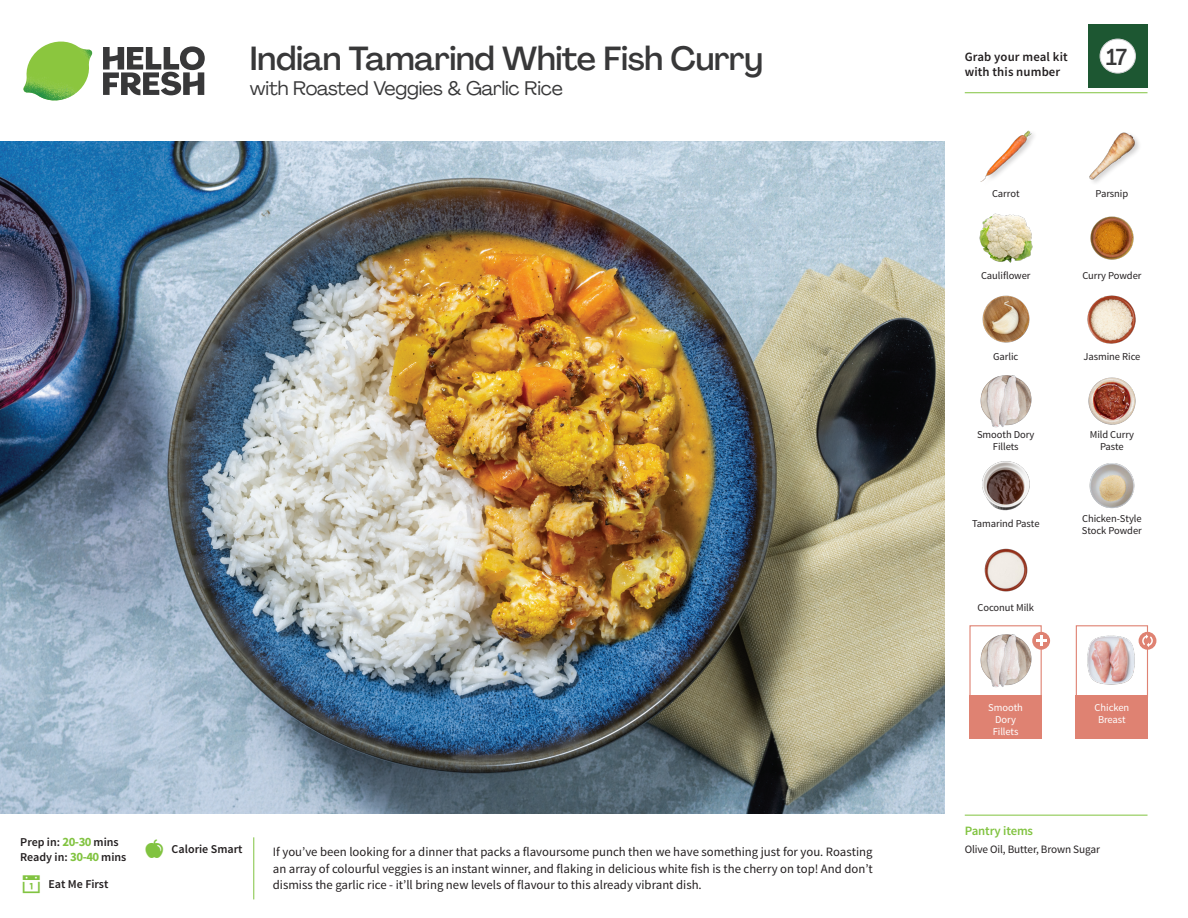
<style>
.page{position:relative;width:1188px;height:918px;background:#fff}
.page>*{position:absolute;margin:0;border:0;box-sizing:border-box;transform-origin:0 0}
._15_Titel_UK{font:500 33px "Agrandir";letter-spacing:-.01em;color:#383839}
._002_Label_Nr{font:500 22.8px "Agrandir";color:#383839;scale:.94 1}
._15_Titel_UK-2{font:19.5px "Agrandir";letter-spacing:-.01em;color:#383839}
.Step_6_Text_AU{font:12.75px/16.5px "Source Sans Pro";color:#231f20;text-align:justify}
.t1{font:600 12.75px/15px "Source Sans Pro";letter-spacing:.01em;color:#231f20}
._04_Headers_Front{font:600 12.75px "Source Sans Pro";letter-spacing:-.01em;color:#81c340}
._04_Intro{font:600 12px "Source Sans Pro";color:#231f20}
._05_Pantry{font:11.25px "Source Sans Pro";letter-spacing:-.01em;color:#231f20}
._18_FRONT_ingredients{font:10.5px/12px "Source Sans Pro";letter-spacing:-.005em;color:#231f20;text-align:center}
._18_FRONT_ingredients-2{font:10.5px/12px "Source Sans Pro";letter-spacing:-.005em;color:#fff;text-align:center}
.s1{font-weight:700;font-size:12.75px;color:#81c340}
</style>
<div class="page">
<svg style="left:103px;top:46px;width:102px;height:49px"></svg>
<img style="left:23px;top:42px;width:69px;height:59px">
<img style="left:0;top:142px;width:945px;height:672px">
<div style="left:1076px;top:625px;width:72px;height:73px;border:1px solid #df8272"></div>
<div style="left:1076px;top:695px;width:72px;height:43px;background:#df8272"></div>
<div style="left:969px;top:695px;width:73px;height:43px;background:#df8272"></div>
<img style="left:1087px;top:635px;width:48px;height:50px">
<div style="left:969px;top:625px;width:73px;height:73px;border:1px solid #df8272"></div>
<img style="left:980px;top:634px;width:54px;height:53px">
<div style="left:1032px;top:632px;width:18px;height:18px;background:#df8272;border-radius:50%"></div>
<svg style="left:1036px;top:635px;width:10px;height:11px"></svg>
<div style="left:1139px;top:632px;width:17px;height:18px;background:#df8272;border-radius:50%"></div>
<svg style="left:1142px;top:634px;width:11px;height:13px"></svg>
<div style="left:1088px;top:24px;width:60px;height:64px;background:#1d5732"></div>
<div style="left:1100px;top:39px;width:35px;height:34px;background:#fff;border-radius:50%"></div>
<div style="left:1100px;top:39px;width:36px;height:34px;border:1px solid #d1d2d4;border-radius:50%"></div>
<img style="left:1087px;top:295px;width:49px;height:49px">
<img style="left:1088px;top:377px;width:48px;height:48px">
<img style="left:980px;top:375px;width:52px;height:53px">
<img style="left:982px;top:461px;width:48px;height:50px">
<img style="left:984px;top:548px;width:44px;height:44px">
<img style="left:982px;top:295px;width:48px;height:48px">
<img style="left:979px;top:213px;width:54px;height:50px">
<img style="left:1090px;top:216px;width:44px;height:44px">
<img style="left:980px;top:130px;width:54px;height:52px">
<img style="left:1089px;top:132px;width:50px;height:51px">
<img style="left:1089px;top:463px;width:46px;height:46px">
<hr style="left:965px;top:815px;width:183px;height:1px;background:#81c340">
<hr style="left:965px;top:92px;width:183px;height:1px;background:#81c340">
<p class="_15_Titel_UK" style="left:250px;top:38px;width:515px">Indian Tamarind White Fish Curry</p>
<p class="_15_Titel_UK-2" style="left:250px;top:76px;width:315px">with Roasted Veggies &amp; Garlic Rice</p>
<p class="_04_Intro" style="left:20px;top:835px;width:100px">Prep in: <span class="s1">20-30</span> mins</p>
<p class="_04_Intro" style="left:20px;top:850px;width:108px">Ready in: <span class="s1">30-40</span> mins</p>
<p class="_04_Intro" style="left:48px;top:876px;width:62px">Eat Me First</p>
<p class="_04_Intro" style="left:172px;top:841px;width:72px">Calorie Smart</p>
<p class="Step_6_Text_AU" style="left:273px;top:844px;width:602px">If you’ve been looking for a dinner that packs a flavoursome punch then we have something just for you. Roasting an array of colourful veggies is an instant winner, and flaking in delicious white fish is the cherry on top! And don’t dismiss the garlic rice - it’ll bring new levels of flavour to this already vibrant dish.</p>
<p class="t1" style="left:965px;top:50px;width:104px">Grab your meal kit with this number</p>
<p class="_002_Label_Nr" style="left:1106px;top:43px;width:24px">17</p>
<p class="_18_FRONT_ingredients" style="left:992px;top:188px;width:29px">Carrot</p>
<p class="_18_FRONT_ingredients" style="left:1096px;top:188px;width:34px">Parsnip</p>
<p class="_18_FRONT_ingredients" style="left:981px;top:270px;width:51px">Cauliflower</p>
<p class="_18_FRONT_ingredients" style="left:1082px;top:270px;width:61px">Curry Powder</p>
<p class="_18_FRONT_ingredients" style="left:993px;top:351px;width:27px">Garlic</p>
<p class="_18_FRONT_ingredients" style="left:1083px;top:351px;width:59px">Jasmine Rice</p>
<p class="_18_FRONT_ingredients" style="left:977px;top:429px;width:59px">Smooth Dory<br>Fillets</p>
<p class="_18_FRONT_ingredients" style="left:1090px;top:429px;width:46px">Mild Curry<br>Paste</p>
<p class="_18_FRONT_ingredients" style="left:972px;top:517px;width:69px">Tamarind Paste</p>
<p class="_18_FRONT_ingredients" style="left:1082px;top:513px;width:61px;text-align:left">Chicken-Style<br>Stock Powder</p>
<p class="_18_FRONT_ingredients" style="left:978px;top:602px;width:58px">Coconut Milk</p>
<p class="_18_FRONT_ingredients-2" style="left:988px;top:702px;width:36px">Smooth<br>Dory<br>Fillets</p>
<p class="_18_FRONT_ingredients-2" style="left:1095px;top:702px;width:36px">Chicken<br>Breast</p>
<p class="_04_Headers_Front" style="left:965px;top:822px;width:70px">Pantry items</p>
<p class="_05_Pantry" style="left:965px;top:842px;width:137px">Olive Oil, Butter, Brown Sugar</p>
</div>
